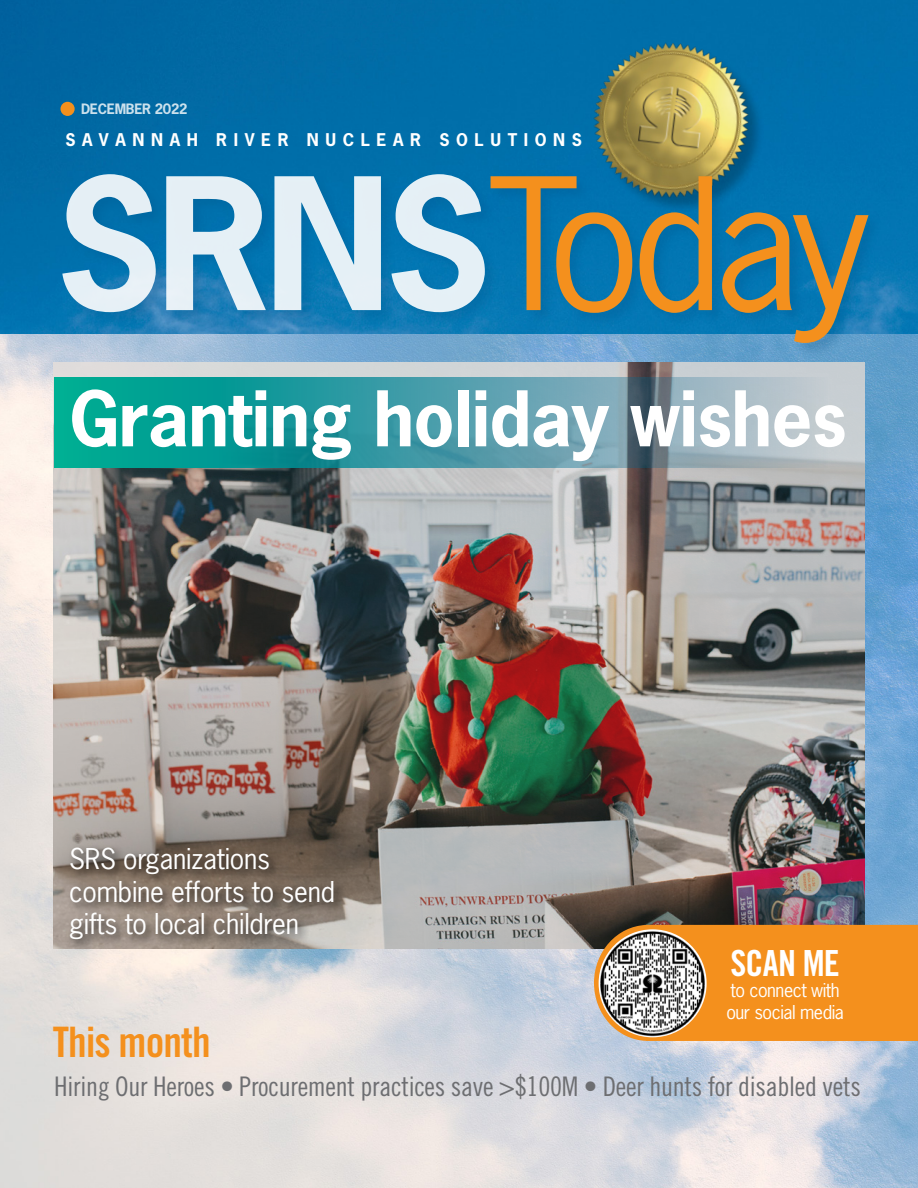
<style>
.page{position:relative;width:918px;height:1188px;background:#fff}
.page>*{position:absolute;margin:0;border:0;box-sizing:border-box;transform-origin:0 0}
.t1{font:700 72px "News Gothic Std";letter-spacing:-.01em;color:#fff}
.t2{font:42px "Trade Gothic LT Std Bd Cn 20";letter-spacing:-.02em;color:#f4901d}
.t3{font:36px "Trade Gothic LT Std Bd Cn 20";letter-spacing:-.02em;color:#fff}
.t4{font:27px "Trade Gothic LT Std Cn 18";letter-spacing:-.01em;color:#6d6e71}
.t5{font:27px/32.4px "News Gothic Std";letter-spacing:-.01em;color:#fff}
.t6{font:18px/21.6px "News Gothic Std";letter-spacing:-.025em;color:#fff}
.t7{font:700 16.5px "News Gothic Std";letter-spacing:.4em;color:#fff}
.t8{font:700 13.5px "News Gothic Std";letter-spacing:-.02em;color:#fff}
</style>
<div class="page">
<img style="left:0;top:333px;width:918px;height:855px">
<img style="left:0;top:0;width:918px;height:333px">
<div style="left:61px;top:173px;width:439px;height:154px;background:#005288;opacity:.22"></div>
<svg style="left:62px;top:174px;width:423px;height:138px;background:#82b8d5"></svg>
<img style="left:581px;top:30px;width:181px;height:145px">
<div style="left:489px;top:175px;width:394px;height:182px;background:#005288;opacity:.25"></div>
<svg style="left:491px;top:176px;width:378px;height:167px;background:#487d89"></svg>
<div style="left:60px;top:102px;width:15px;height:14px;background:#f4901d;border-radius:50%"></div>
<img style="left:54px;top:363px;width:811px;height:585px">
<svg style="left:55px;top:377px;width:773px;height:90px;background:#4aa0a5"></svg>
<div style="left:594px;top:925px;width:324px;height:116px;background:#f4901d"></div>
<img style="left:599px;top:929px;width:108px;height:108px;border-radius:54px">
<div style="left:67px;top:844px;width:279px;height:108px;background:#000;opacity:.75"></div>
<p class="t8" style="left:81px;top:100px;width:108px">DECEMBER 2022</p>
<p class="t7" style="left:65px;top:129px;width:518px">SAVANNAH RIVER NUCLEAR SOLUTIONS</p>
<h1 class="t1" style="left:69px;top:371px;width:779px">Granting holiday wishes</h1>
<p class="t5" style="left:69px;top:843px;width:267px">SRS organizations combine efforts to send gifts to local children</p>
<h3 class="t3" style="left:730px;top:941px;width:111px">SCAN ME</h3>
<p class="t6" style="left:726px;top:980px;width:119px">to connect with our social media</p>
<h2 class="t2" style="left:53px;top:1017px;width:160px">This month</h2>
<p class="t4" style="left:54px;top:1070px;width:808px">Hiring Our Heroes • Procurement practices save &gt;$100M • Deer hunts for disabled vets</p>
</div>
